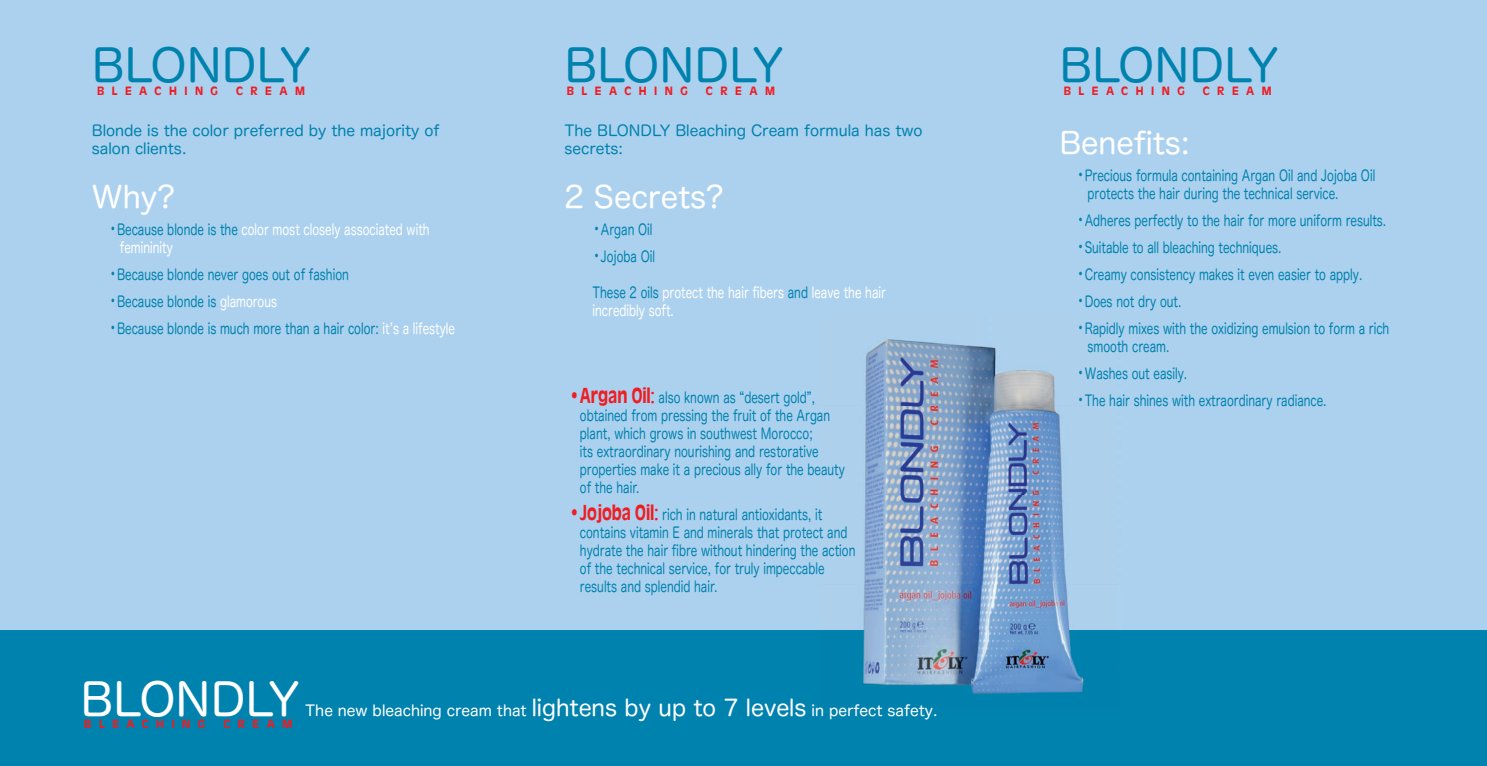
<style>
.page{position:relative;width:1487px;height:766px;background:#acd1ee}
.page>*{position:absolute;margin:0;border:0;box-sizing:border-box;transform-origin:0 0}
.t1{font:45px "Hira Maru Pro W4";color:#0082ae}
.t2{font:45px "Hira Maru Pro W4";color:#fff}
.t3{font:30px "Hira Maru Pro W4";color:#fff}
.t4{font:15px/18px "Hira Maru Pro W4";color:#0082ae;scale:.75 1}
.t5{font:15px/18px "Hira Maru Pro W4";color:#fff;scale:.75 1}
.t6{font:15px/18px "Hira Maru Pro W4";color:#0082ae}
.t7{font:15px "Hira Maru Pro W4";color:#fff}
.t8{font:500 12.5px "Antique Oli T";letter-spacing:.6em;color:#ee1d23}
.s1{font-size:22.5px;color:#0082ae}
.s2{color:#0082ae}
.s3{font-size:22.5px}
.s4{color:#fff}
.s5{font-family:"Antique Oli T";font-weight:500;font-size:22.5px;color:#ee1d23}
</style>
<div class="page">
<div style="left:0;top:630px;width:1487px;height:136px;background:#0082ae"></div>
<img style="left:863px;top:339px;width:221px;height:355px">
<h1 class="t1" style="left:92px;top:26px;width:221px">BLONDLY</h1>
<h1 class="t1" style="left:564px;top:26px;width:221px">BLONDLY</h1>
<h1 class="t1" style="left:1059px;top:26px;width:221px">BLONDLY</h1>
<p class="t8" style="left:97px;top:84px;width:122px">BLEACHING</p>
<p class="t8" style="left:236px;top:84px;width:70px">CREAM</p>
<p class="t8" style="left:567px;top:84px;width:122px">BLEACHING</p>
<p class="t8" style="left:706px;top:84px;width:70px">CREAM</p>
<p class="t8" style="left:1064px;top:84px;width:122px">BLEACHING</p>
<p class="t8" style="left:1203px;top:84px;width:70px">CREAM</p>
<p class="t6" style="left:92px;top:120px;width:349px">Blonde is the color preferred by the majority of salon clients.</p>
<h2 class="t3" style="left:92px;top:171px;width:84px">Why?</h2>
<p class="t5" style="left:120px;top:219px;width:414px;text-indent:-11px"><span class="s1">•</span><span class="s2">Because blonde is the</span> color most closely associated with femininity</p>
<p class="t4" style="left:109px;top:264px;width:322px"><span class="s3">•</span>Because blonde never goes out of fashion</p>
<p class="t4" style="left:109px;top:291px;width:226px"><span class="s3">•</span>Because blonde is <span class="s4">glamorous</span></p>
<p class="t4" style="left:109px;top:318px;width:463px"><span class="s3">•</span>Because blonde is much more than a hair color: <span class="s4">itʼs a lifestyle</span></p>
<p class="t6" style="left:564px;top:120px;width:360px">The BLONDLY Bleaching Cream formula has two secrets:</p>
<h2 class="t3" style="left:564px;top:171px;width:161px">2 Secrets?</h2>
<p class="t4" style="left:592px;top:219px;width:81px"><span class="s3">•</span>Argan Oil</p>
<p class="t4" style="left:592px;top:246px;width:85px"><span class="s3">•</span>Jojoba Oil</p>
<p class="t5" style="left:592px;top:282px;width:393px"><span class="s2">These 2 oils</span> protect the hair fibers <span class="s2">and</span> leave the hair incredibly soft.</p>
<p class="t4" style="left:580px;top:387px;width:355px;text-indent:-11px"><span class="s5">•Argan Oil:</span> also known as “desert gold”, obtained from pressing the fruit of the Argan plant, which grows in southwest Morocco;<br>its extraordinary nourishing and restorative properties make it a precious ally for the beauty of the hair.</p>
<p class="t4" style="left:580px;top:504px;width:369px;text-indent:-11px"><span class="s5">•Jojoba Oil:</span> rich in natural antioxidants, it contains vitamin E and minerals that protect and hydrate the hair fibre without hindering the action of the technical service, for truly impeccable results and splendid hair.</p>
<h1 class="t2" style="left:81px;top:660px;width:221px">BLONDLY</h1>
<p class="t7" style="left:305px;top:697px;width:634px">The new bleaching cream that <span class="s3">lightens by up to 7 levels</span> in perfect safety.</p>
<p class="t8" style="left:84px;top:717px;width:122px">BLEACHING</p>
<p class="t8" style="left:223px;top:717px;width:70px">CREAM</p>
<h2 class="t3" style="left:1059px;top:117px;width:132px">Benefits:</h2>
<p class="t4" style="left:1087px;top:165px;width:385px;text-indent:-11px"><span class="s3">•</span>Precious formula containing Argan Oil and Jojoba Oil protects the hair during the technical service.</p>
<p class="t4" style="left:1076px;top:210px;width:415px"><span class="s3">•</span>Adheres perfectly to the hair for more uniform results.</p>
<p class="t4" style="left:1076px;top:237px;width:275px"><span class="s3">•</span>Suitable to all bleaching techniques.</p>
<p class="t4" style="left:1076px;top:264px;width:383px"><span class="s3">•</span>Creamy consistency makes it even easier to apply.</p>
<p class="t4" style="left:1076px;top:291px;width:142px"><span class="s3">•</span>Does not dry out.</p>
<p class="t4" style="left:1087px;top:318px;width:404px;text-indent:-11px"><span class="s3">•</span>Rapidly mixes with the oxidizing emulsion to form a rich smooth cream.</p>
<p class="t4" style="left:1076px;top:363px;width:149px"><span class="s3">•</span>Washes out easily.</p>
<p class="t4" style="left:1076px;top:390px;width:335px"><span class="s3">•</span>The hair shines with extraordinary radiance.</p>
</div>
